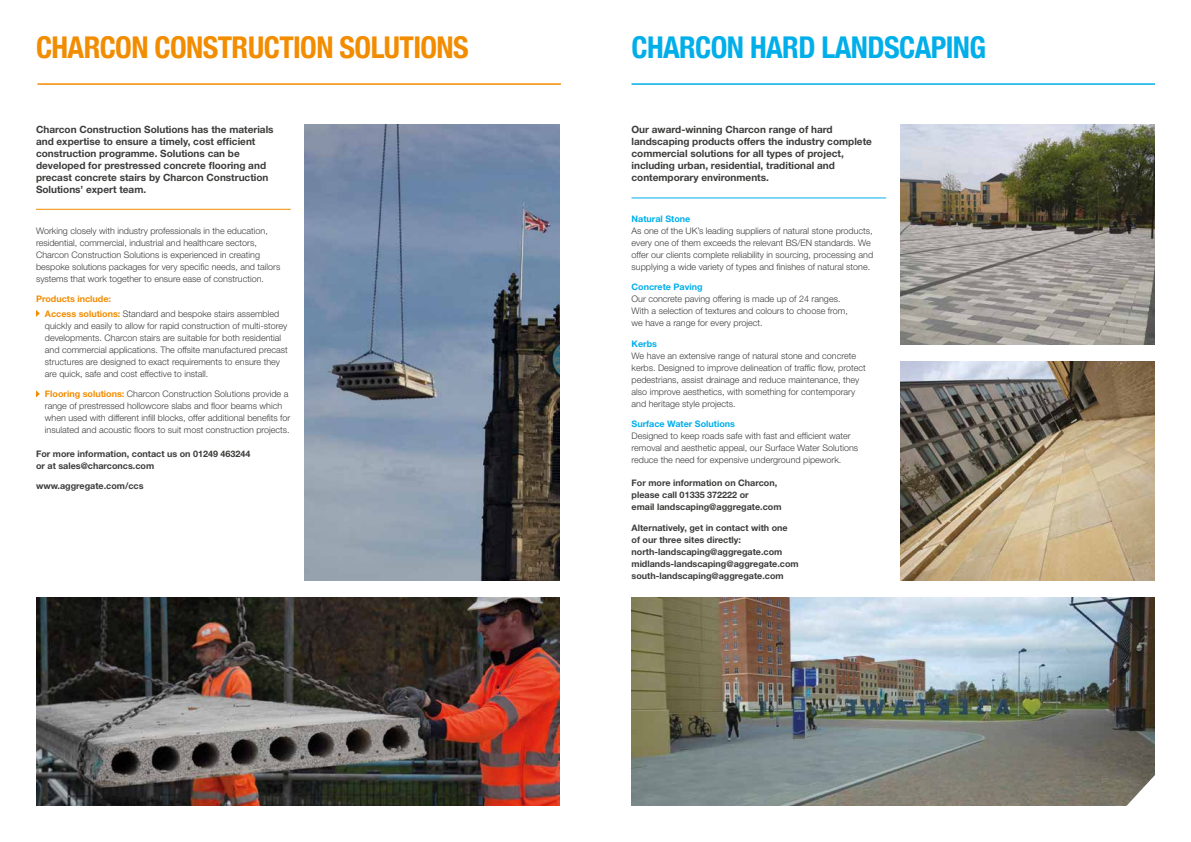
<style>
.page{position:relative;width:1191px;height:842px;background:#fff}
.page>*{position:absolute;margin:0;border:0;box-sizing:border-box;transform-origin:0 0}
.t1{font:700 condensed 30px "Helvetica Neue";letter-spacing:-.02em;color:#f28c00}
.t2{font:700 condensed 30px "Helvetica Neue";letter-spacing:-.02em;color:#00aeea}
.t3{font:700 10px/12px "Helvetica Neue";color:#3c3c3b}
.t4{font:300 9px/12px "Helvetica Neue";color:#3c3c3b}
.t5{font:700 9px/12px "Helvetica Neue";color:#3c3c3b}
.t6{font:700 9px "Helvetica Neue";color:#00aeea}
.s1{font-weight:700;color:#f28c00}
</style>
<div class="page">
<img style="left:631px;top:598px;width:524px;height:208px">
<img style="left:900px;top:125px;width:255px;height:219px">
<img style="left:900px;top:361px;width:255px;height:220px">
<hr style="left:631px;top:83px;width:524px;height:2px;background:#00aeea">
<hr style="left:631px;top:197px;width:255px;height:1px;background:#00aeea">
<svg style="left:36px;top:310px;width:4px;height:7px"></svg>
<svg style="left:36px;top:390px;width:4px;height:7px"></svg>
<hr style="left:37px;top:83px;width:524px;height:2px;background:#f28c00">
<hr style="left:36px;top:209px;width:255px;height:1px;background:#f28c00">
<img style="left:305px;top:125px;width:254px;height:456px">
<img style="left:36px;top:598px;width:523px;height:208px">
<svg style="left:1093px;top:736px;width:62px;height:70px;background:#7a776d"></svg>
<h1 class="t1" style="left:36px;top:22px;width:434px">CHARCON CONSTRUCTION SOLUTIONS</h1>
<p class="t3" style="left:36px;top:123px;width:239px">Charcon Construction Solutions has the materials and expertise to ensure a timely, cost efficient construction programme. Solutions can be developed for prestressed concrete flooring and precast concrete stairs by Charcon Construction Solutions’ expert team.</p>
<p class="t4" style="left:36px;top:224px;width:246px">Working closely with industry professionals in the education, residential, commercial, industrial and healthcare sectors, Charcon Construction Solutions is experienced in creating bespoke solutions packages for very specific needs, and tailors systems that work together to ensure ease of construction.</p>
<p class="t4" style="left:45px;top:291px;width:236px;line-height:14.8px;text-indent:-9px"><span class="s1">Products include:<br>Access solutions:</span> Standard and bespoke stairs assembled</p>
<p class="t4" style="left:45px;top:319px;width:244px">quickly and easily to allow for rapid construction of multi-storey developments. Charcon stairs are suitable for both residential and commercial applications. The offsite manufactured precast structures are designed to exact requirements to ensure they are quick, safe and cost effective to install.</p>
<p class="t4" style="left:45px;top:388px;width:247px"><span class="s1">Flooring solutions:</span> Charcon Construction Solutions provide a range of prestressed hollowcore slabs and floor beams which when used with different infill blocks, offer additional benefits for insulated and acoustic floors to suit most construction projects.</p>
<p class="t5" style="left:36px;top:447px;width:216px">For more information, contact us on 01249 463244 or at sales@charconcs.com</p>
<p class="t5" style="left:36px;top:480px;width:109px">www.aggregate.com/ccs</p>
<h1 class="t2" style="left:631px;top:22px;width:356px">CHARCON HARD LANDSCAPING</h1>
<p class="t3" style="left:631px;top:123px;width:242px">Our award-winning Charcon range of hard landscaping products offers the industry complete commercial solutions for all types of project, including urban, residential, traditional and contemporary environments.</p>
<p class="t6" style="left:631px;top:213px;width:60px">Natural Stone</p>
<p class="t4" style="left:631px;top:224px;width:243px">As one of the UK’s leading suppliers of natural stone products, every one of them exceeds the relevant BS/EN standards. We offer our clients complete reliability in sourcing, processing and supplying a wide variety of types and finishes of natural stone.</p>
<p class="t6" style="left:631px;top:281px;width:73px">Concrete Paving</p>
<p class="t4" style="left:631px;top:293px;width:218px">Our concrete paving offering is made up of 24 ranges.<br>With a selection of textures and colours to choose from, we have a range for every project.</p>
<p class="t6" style="left:631px;top:338px;width:27px">Kerbs</p>
<p class="t4" style="left:631px;top:349px;width:236px">We have an extensive range of natural stone and concrete kerbs. Designed to improve delineation of traffic flow, protect pedestrians, assist drainage and reduce maintenance, they also improve aesthetics, with something for contemporary and heritage style projects.</p>
<p class="t6" style="left:631px;top:418px;width:105px">Surface Water Solutions</p>
<p class="t4" style="left:631px;top:430px;width:228px">Designed to keep roads safe with fast and efficient water removal and aesthetic appeal, our Surface Water Solutions reduce the need for expensive underground pipework.</p>
<p class="t5" style="left:631px;top:477px;width:151px">For more information on Charcon, please call 01335 372222 or<br>email landscaping@aggregate.com</p>
<p class="t5" style="left:631px;top:521px;width:169px">Alternatively, get in contact with one<br>of our three sites directly: north-landscaping@aggregate.com midlands-landscaping@aggregate.com south-landscaping@aggregate.com</p>
</div>
